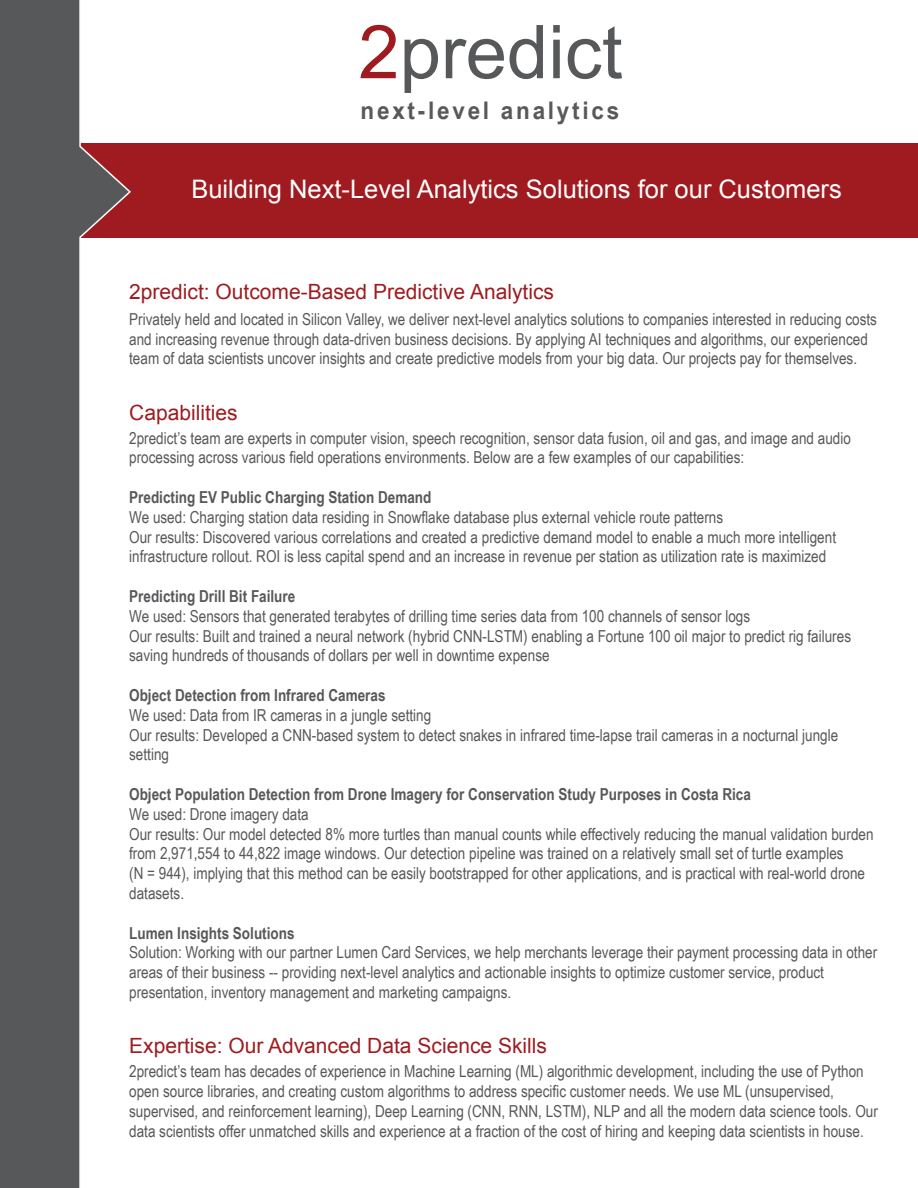
<style>
.page{position:relative;width:918px;height:1188px;background:#fff}
.page>*{position:absolute;margin:0;border:0;box-sizing:border-box;transform-origin:0 0}
._1st_Section_Header{font:25.5px "Arial";color:#fff}
.t1{font:700 24.3px "Arial Narrow";letter-spacing:.1em;color:#58595b;scale:1.13 1}
._2nd_Section_Header{font:21px "Arial";color:#9f1b20}
.t2{font:16.5px/19.8px "Arial Narrow";color:#57585a}
.t3{font:700 16.5px "Arial Narrow";color:#57585a}
</style>
<div class="page">
<div style="left:55px;top:144px;width:863px;height:94px;background:#9f1b20"></div>
<svg style="left:0;top:0;width:132px;height:1188px"></svg>
<svg style="left:361px;top:25px;width:35px;height:53px"></svg>
<svg style="left:405px;top:39px;width:33px;height:54px"></svg>
<svg style="left:446px;top:39px;width:58px;height:40px"></svg>
<svg style="left:510px;top:25px;width:33px;height:54px"></svg>
<svg style="left:553px;top:25px;width:7px;height:53px"></svg>
<svg style="left:568px;top:26px;width:54px;height:53px"></svg>
<p class="t1" style="left:361px;top:92px;width:230px">next-level analytics</p>
<p class="_1st_Section_Header" style="left:191px;top:173px;width:652px">Building Next-Level Analytics Solutions for our Customers</p>
<p class="_2nd_Section_Header" style="left:129px;top:278px;width:426px">2predict: Outcome-Based Predictive Analytics</p>
<p class="t2" style="left:129px;top:309px;width:749px">Privately held and located in Silicon Valley, we deliver next-level analytics solutions to companies interested in reducing costs and increasing revenue through data-driven business decisions. By applying AI techniques and algorithms, our experienced team of data scientists uncover insights and create predictive models from your big data. Our projects pay for themselves.</p>
<p class="_2nd_Section_Header" style="left:129px;top:399px;width:110px">Capabilities</p>
<p class="t2" style="left:129px;top:427px;width:723px">2predict’s team are experts in computer vision, speech recognition, sensor data fusion, oil and gas, and image and audio processing across various field operations environments. Below are a few examples of our capabilities:</p>
<p class="t3" style="left:129px;top:485px;width:304px">Predicting EV Public Charging Station Demand</p>
<p class="t2" style="left:129px;top:507px;width:595px">We used: Charging station data residing in Snowflake database plus external vehicle route patterns</p>
<p class="t2" style="left:129px;top:526px;width:708px">Our results: Discovered various correlations and created a predictive demand model to enable a much more intelligent</p>
<p class="t2" style="left:129px;top:546px;width:699px">infrastructure rollout. ROI is less capital spend and an increase in revenue per station as utilization rate is maximized</p>
<p class="t3" style="left:129px;top:584px;width:168px">Predicting Drill Bit Failure</p>
<p class="t2" style="left:129px;top:606px;width:622px">We used: Sensors that generated terabytes of drilling time series data from 100 channels of sensor logs</p>
<p class="t2" style="left:129px;top:625px;width:723px">Our results: Built and trained a neural network (hybrid CNN-LSTM) enabling a Fortune 100 oil major to predict rig failures saving hundreds of thousands of dollars per well in downtime expense</p>
<p class="t3" style="left:129px;top:683px;width:258px">Object Detection from Infrared Cameras</p>
<p class="t2" style="left:129px;top:705px;width:304px">We used: Data from IR cameras in a jungle setting</p>
<p class="t2" style="left:129px;top:724px;width:711px">Our results: Developed a CNN-based system to detect snakes in infrared time-lapse trail cameras in a nocturnal jungle setting</p>
<p class="t3" style="left:129px;top:782px;width:623px">Object Population Detection from Drone Imagery for Conservation Study Purposes in Costa Rica</p>
<p class="t2" style="left:129px;top:804px;width:181px">We used: Drone imagery data</p>
<p class="t2" style="left:129px;top:823px;width:746px">Our results: Our model detected 8% more turtles than manual counts while effectively reducing the manual validation burden from 2,971,554 to 44,822 image windows. Our detection pipeline was trained on a relatively small set of turtle examples</p>
<p class="t2" style="left:129px;top:863px;width:737px">(N = 944), implying that this method can be easily bootstrapped for other applications, and is practical with real-world drone datasets.</p>
<p class="t3" style="left:129px;top:920px;width:167px">Lumen Insights Solutions</p>
<p class="t2" style="left:129px;top:942px;width:750px">Solution: Working with our partner Lumen Card Services, we help merchants leverage their payment processing data in other areas of their business -- providing next-level analytics and actionable insights to optimize customer service, product presentation, inventory management and marketing campaigns.</p>
<p class="_2nd_Section_Header" style="left:129px;top:1032px;width:419px">Expertise: Our Advanced Data Science Skills</p>
<p class="t2" style="left:129px;top:1061px;width:750px">2predict’s team has decades of experience in Machine Learning (ML) algorithmic development, including the use of Python open source libraries, and creating custom algorithms to address specific customer needs. We use ML (unsupervised, supervised, and reinforcement learning), Deep Learning (CNN, RNN, LSTM), NLP and all the modern data science tools. Our data scientists offer unmatched skills and experience at a fraction of the cost of hiring and keeping data scientists in house.</p>
</div>
